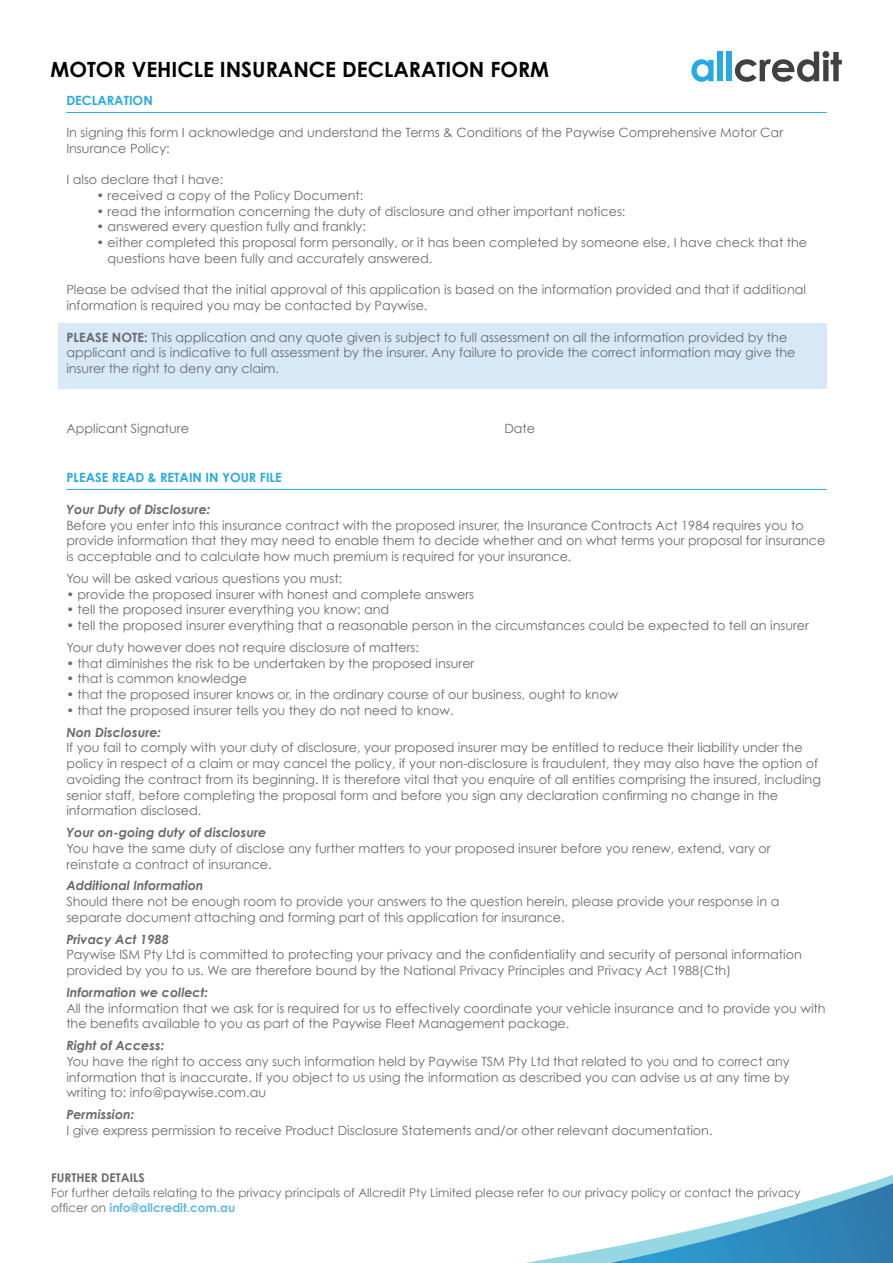
<style>
.page{position:relative;width:893px;height:1263px;background:#fff}
.page>*{position:absolute;margin:0;border:0;box-sizing:border-box;transform-origin:0 0}
.t1{font:700 21px "Century Gothic";color:#000}
.t2{font:12.75px/15.8px "Century Gothic";color:#696a6d}
.t3{font:italic 700 12.75px "Century Gothic";color:#696a6d}
.t4{font:700 12.75px "Century Gothic";color:#27aae1}
.t5{font:700 12.75px "Century Gothic";color:#696a6d}
.t6{font:12px/15px "Century Gothic";color:#696a6d}
.t7{font:700 12px "Century Gothic";color:#696a6d}
.s1{font-weight:700}
.s2{font-weight:700;color:#63b7e6}
</style>
<div class="page">
<div style="left:58px;top:323px;width:769px;height:66px;background:#d7e8f7"></div>
<svg style="left:526px;top:1175px;width:367px;height:88px"></svg>
<hr style="left:66px;top:112px;width:761px;height:1px;background:#27aae1">
<hr style="left:66px;top:489px;width:761px;height:1px;background:#27aae1">
<svg style="left:691px;top:59px;width:23px;height:23px"></svg>
<div style="left:718px;top:52px;width:5px;height:29px;background:#27aae1"></div>
<div style="left:726px;top:52px;width:6px;height:29px;background:#27aae1"></div>
<svg style="left:735px;top:51px;width:107px;height:31px"></svg>
<h1 class="t1" style="left:51px;top:56px;width:500px">MOTOR VEHICLE INSURANCE DECLARATION FORM</h1>
<p class="t4" style="left:66px;top:93px;width:88px">DECLARATION</p>
<p class="t2" style="left:66px;top:124px;width:718px">In signing this form I acknowledge and understand the Terms &amp; Conditions of the Paywise Comprehensive Motor Car<br>Insurance Policy:</p>
<p class="t2" style="left:66px;top:171px;width:159px">I also declare that I have:</p>
<p class="t2" style="left:96px;top:187px;width:269px">• received a copy of the Policy Document:</p>
<p class="t2" style="left:96px;top:203px;width:531px">• read the information concerning the duty of disclosure and other important notices:</p>
<p class="t2" style="left:96px;top:219px;width:271px">• answered every question fully and frankly:</p>
<p class="t2" style="left:108px;top:234px;width:701px;text-indent:-11px">• either completed this proposal form personally, or it has been completed by someone else, I have check that the questions have been fully and accurately answered.</p>
<p class="t2" style="left:66px;top:282px;width:741px">Please be advised that the initial approval of this application is based on the information provided and that if additional information is required you may be contacted by Paywise.</p>
<p class="t5" style="left:66px;top:329px;width:15px">PLEASE</p>
<p class="t5" style="left:112px;top:329px;width:9px">NOTE</p>
<p class="t2" style="left:66px;top:329px;width:731px;text-indent:78px"><span class="s1">:</span> This application and any quote given is subject to full assessment on all the information provided by the applicant and is indicative to full assessment by the insurer. Any failure to provide the correct information may give the insurer the right to deny any claim.</p>
<p class="t2" style="left:66px;top:421px;width:126px">Applicant Signature D</p>
<p class="t2" style="left:514px;top:421px;width:23px">ate</p>
<p class="t4" style="left:66px;top:470px;width:15px">PLEASE</p>
<p class="t4" style="left:112px;top:470px;width:9px">READ</p>
<p class="t4" style="left:148px;top:470px;width:20px">&amp; RETAIN</p>
<p class="t4" style="left:206px;top:470px;width:34px">IN YOUR</p>
<p class="t4" style="left:260px;top:470px;width:7px">FILE</p>
<p class="t3" style="left:66px;top:501px;width:146px">Your Duty of Disclosure:</p>
<p class="t2" style="left:66px;top:517px;width:761px">Before you enter into this insurance contract with the proposed insurer, the Insurance Contracts Act 1984 requires you to provide information that they may need to enable them to decide whether and on what terms your proposal for insurance is acceptable and to calculate how much premium is required for your insurance.</p>
<p class="t2" style="left:66px;top:570px;width:277px">You will be asked various questions you must:</p>
<p class="t2" style="left:66px;top:586px;width:409px">• provide the proposed insurer with honest and complete answers</p>
<p class="t2" style="left:66px;top:602px;width:324px">• tell the proposed insurer everything you know: and</p>
<p class="t2" style="left:66px;top:614px;width:744px;line-height:21.8px">• tell the proposed insurer everything that a reasonable person in the circumstances could be expected to tell an insurer<br>Your duty however does not require disclosure of matters:</p>
<p class="t2" style="left:66px;top:655px;width:410px">• that diminishes the risk to be undertaken by the proposed insurer</p>
<p class="t2" style="left:66px;top:671px;width:182px">• that is common knowledge</p>
<p class="t2" style="left:66px;top:686px;width:553px">• that the proposed insurer knows or, in the ordinary course of our business, ought to know</p>
<p class="t2" style="left:66px;top:702px;width:389px">• that the proposed insurer tells you they do not need to know.</p>
<p class="t3" style="left:66px;top:724px;width:96px">Non Disclosure:</p>
<p class="t2" style="left:66px;top:740px;width:756px">If you fail to comply with your duty of disclosure, your proposed insurer may be entitled to reduce their liability under the policy in respect of a claim or may cancel the policy, if your non-disclosure is fraudulent, they may also have the option of avoiding the contract from its beginning. It is therefore vital that you enquire of all entities comprising the insured, including senior staff, before completing the proposal form and before you sign any declaration confirming no change in the information disclosed.</p>
<p class="t3" style="left:66px;top:824px;width:201px">Your on-going duty of disclosure</p>
<p class="t2" style="left:66px;top:840px;width:706px">You have the same duty of disclose any further matters to your proposed insurer before you renew, extend, vary or reinstate a contract of insurance.</p>
<p class="t3" style="left:66px;top:877px;width:139px">Additional Information</p>
<p class="t2" style="left:66px;top:893px;width:714px">Should there not be enough room to provide your answers to the question herein, please provide your response in a separate document attaching and forming part of this application for insurance.</p>
<p class="t3" style="left:66px;top:931px;width:104px">Privacy Act 1988</p>
<p class="t2" style="left:66px;top:947px;width:737px">Paywise ISM Pty Ltd is committed to protecting your privacy and the confidentiality and security of personal information provided by you to us. We are therefore bound by the National Privacy Principles and Privacy Act 1988(Cth)</p>
<p class="t3" style="left:66px;top:984px;width:143px">Information we collect:</p>
<p class="t2" style="left:66px;top:1000px;width:761px">All the information that we ask for is required for us to effectively coordinate your vehicle insurance and to provide you with the benefits available to you as part of the Paywise Fleet Management package.</p>
<p class="t3" style="left:66px;top:1037px;width:99px">Right of Access:</p>
<p class="t2" style="left:66px;top:1053px;width:725px;text-align:justify">You have the right to access any such information held by Paywise TSM Pty Ltd that related to you and to correct any information that is inaccurate. If you object to us using the information as described you can advise us at any time by writing to: info@paywise.com.au</p>
<p class="t3" style="left:66px;top:1106px;width:70px">Permission:</p>
<p class="t2" style="left:66px;top:1122px;width:648px">I give express permission to receive Product Disclosure Statements and/or other relevant documentation.</p>
<p class="t7" style="left:51px;top:1170px;width:95px">FURTHER DETAILS</p>
<p class="t6" style="left:51px;top:1185px;width:751px">For further details relating to the privacy principals of Allcredit Pty Limited please refer to our privacy policy or contact the privacy officer on <span class="s2">INFO@ALLCREDIT.COM.AU</span></p>
</div>
